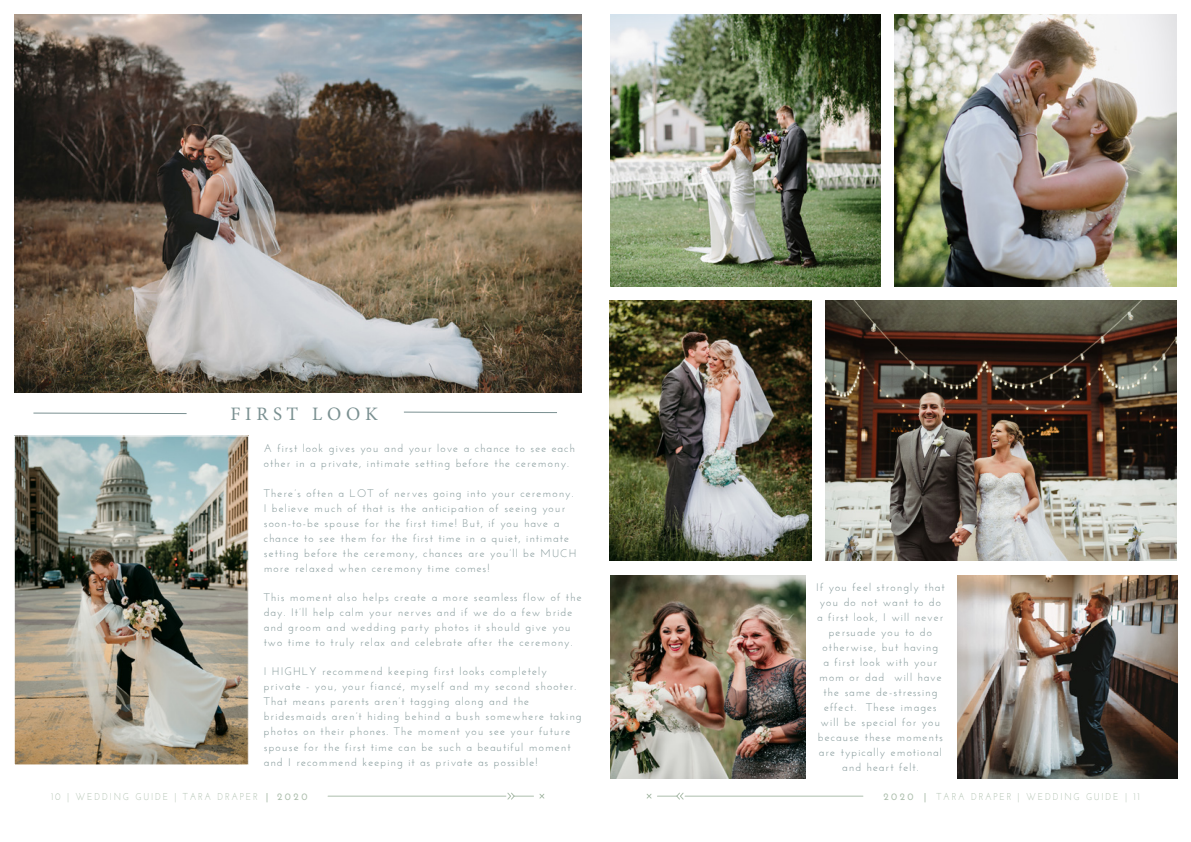
<style>
.page{position:relative;width:1191px;height:842px;background:#fff}
.page>*{position:absolute;margin:0;border:0;box-sizing:border-box;transform-origin:0 0}
.t1{font:19px "Minion Pro";letter-spacing:.25em;color:#7a9091}
.t2{font:11px/15px "Josefin Sans";letter-spacing:.1em;color:#7a9091}
.t3{font:10px "Josefin Sans";letter-spacing:.2em;color:#acbeac;scale:.9 1}
.s1{font-weight:700}
</style>
<div class="page">
<hr style="left:328px;top:796px;width:178px;height:1px;background:#acbeac">
<svg style="left:506px;top:792px;width:39px;height:8px"></svg>
<hr style="left:685px;top:796px;width:178px;height:1px;background:#acbeac">
<svg style="left:646px;top:792px;width:38px;height:8px"></svg>
<img style="left:16px;top:437px;width:231px;height:326px">
<div style="left:14px;top:435px;width:235px;height:330px;border:1px solid #fff"></div>
<img style="left:825px;top:301px;width:351px;height:260px">
<svg style="left:33px;top:413px;width:154px;height:1px"></svg>
<svg style="left:404px;top:412px;width:153px;height:1px"></svg>
<img style="left:957px;top:575px;width:220px;height:204px">
<img style="left:610px;top:14px;width:270px;height:272px">
<img style="left:610px;top:575px;width:196px;height:204px">
<img style="left:14px;top:14px;width:567px;height:379px">
<img style="left:609px;top:301px;width:202px;height:260px">
<img style="left:894px;top:14px;width:282px;height:272px">
<h1 class="t1" style="left:230px;top:402px;width:149px">FIRST LOOK</h1>
<p class="t2" style="left:264px;top:441px;width:313px">A first look gives you and your love a chance to see each other in a private, intimate setting before the ceremony.</p>
<p class="t2" style="left:264px;top:486px;width:314px">There’s often a LOT of nerves going into your ceremony.<br>I believe much of that is the anticipation of seeing your soon-to-be spouse for the first time! But, if you have a chance to see them for the first time in a quiet, intimate setting before the ceremony, chances are you’ll be MUCH more relaxed when ceremony time comes!</p>
<p class="t2" style="left:264px;top:590px;width:319px">This moment also helps create a more seamless flow of the day. It’ll help calm your nerves and if we do a few bride and groom and wedding party photos it should give you two time to truly relax and celebrate after the ceremony.</p>
<p class="t2" style="left:264px;top:664px;width:319px">I HIGHLY recommend keeping first looks completely private - you, your fiancé, myself and my second shooter.<br>That means parents aren’t tagging along and the bridesmaids aren’t hiding behind a bush somewhere taking photos on their phones. The moment you see your future spouse for the first time can be such a beautiful moment and I recommend keeping it as private as possible!</p>
<p class="t2" style="left:816px;top:580px;width:130px;text-align:center">If you feel strongly that you do not want to do a first look, I will never persuade you to do otherwise, but having<br>a first look with your mom or dad will have the same de-stressing effect. These images will be special for you because these moments are typically emotional and heart felt.</p>
<p class="t3" style="left:51px;top:790px;width:286px">10 | WEDDING GUIDE | TARA DRAPER <span class="s1">| 2020</span></p>
<p class="t3" style="left:883px;top:790px;width:286px"><span class="s1">2020 |</span> TARA DRAPER | WEDDING GUIDE | 11</p>
</div>
